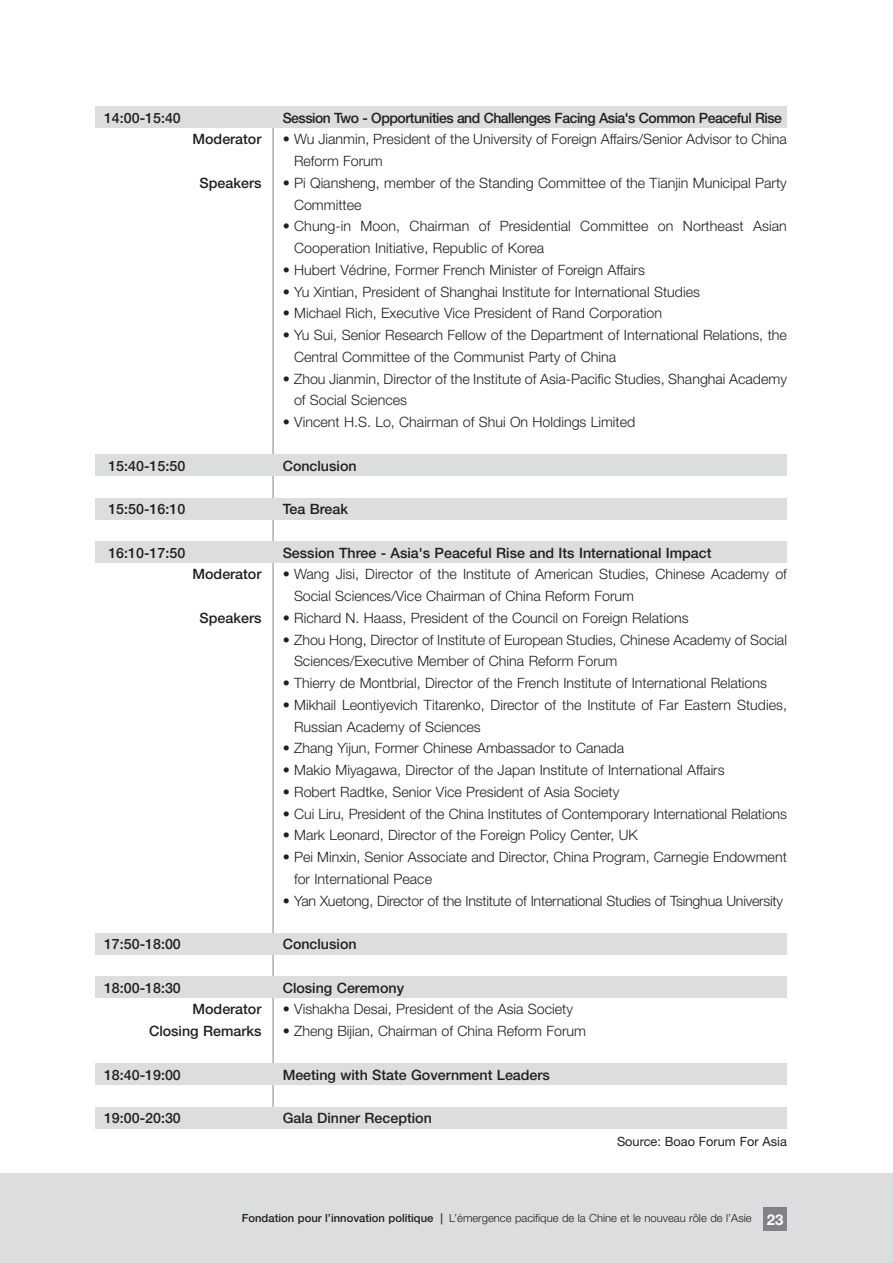
<style>
.page{position:relative;width:893px;height:1263px;background:#fff}
.page>*{position:absolute;margin:0;border:0;box-sizing:border-box;transform-origin:0 0}
.t1{font:300 14.25px/21.8px "Helvetica Neue";color:#231f20}
.t2{font:500 14.25px "Helvetica Neue";color:#231f20}
.t3{font:500 14.25px "Helvetica Neue";letter-spacing:-.035em;color:#231f20}
.t4{font:12.75px "Helvetica Neue";color:#231f20}
.t5{font:300 11.25px "Helvetica Neue";color:#231f20}
.s1{font-weight:500}
.s2{font-weight:500;color:#562e32}
.s3{font-weight:700;font-size:15px;color:#fff}
</style>
<div class="page">
<div style="left:0;top:1174px;width:892px;height:89px;background:#dcddde"></div>
<div style="left:763px;top:1208px;width:23px;height:23px;background:#808285"></div>
<hr style="left:273px;top:116px;width:1px;height:1006px;background:#808285">
<div style="left:95px;top:106px;width:691px;height:22px;background:#dcddde"></div>
<div style="left:95px;top:454px;width:691px;height:22px;background:#dcddde"></div>
<div style="left:95px;top:498px;width:691px;height:22px;background:#dcddde"></div>
<div style="left:95px;top:541px;width:691px;height:22px;background:#dcddde"></div>
<div style="left:95px;top:933px;width:691px;height:22px;background:#dcddde"></div>
<div style="left:95px;top:976px;width:691px;height:22px;background:#dcddde"></div>
<div style="left:95px;top:1063px;width:691px;height:22px;background:#dcddde"></div>
<div style="left:95px;top:1107px;width:691px;height:22px;background:#dcddde"></div>
<p class="t2" style="left:104px;top:112px;width:78px">14:00-15:40</p>
<p class="t3" style="left:283px;top:112px;width:500px">Session Two - Opportunities and Challenges Facing Asia's Common Peaceful Rise</p>
<p class="t2" style="left:192px;top:134px;width:70px">Moderator</p>
<p class="t1" style="left:294px;top:130px;width:494px;text-indent:-11px">• Wu Jianmin, President of the University of Foreign Affairs/Senior Advisor to China<br>Reform Forum</p>
<p class="t2" style="left:200px;top:178px;width:63px">Speakers</p>
<p class="t1" style="left:294px;top:173px;width:494px;text-indent:-11px">• Pi Qiansheng, member of the Standing Committee of the Tianjin Municipal Party<br>Committee</p>
<p class="t1" style="left:294px;top:217px;width:494px;text-indent:-11px">• Chung-in Moon, Chairman of Presidential Committee on Northeast Asian<br>Cooperation Initiative, Republic of Korea</p>
<p class="t1" style="left:283px;top:260px;width:364px">• Hubert Védrine, Former French Minister of Foreign Affairs</p>
<p class="t1" style="left:283px;top:282px;width:419px">• Yu Xintian, President of Shanghai Institute for International Studies</p>
<p class="t1" style="left:283px;top:304px;width:381px">• Michael Rich, Executive Vice President of Rand Corporation</p>
<p class="t1" style="left:294px;top:326px;width:494px;text-indent:-11px">• Yu Sui, Senior Research Fellow of the Department of International Relations, the<br>Central Committee of the Communist Party of China</p>
<p class="t1" style="left:294px;top:369px;width:494px;text-indent:-11px">• Zhou Jianmin, Director of the Institute of Asia-Pacific Studies, Shanghai Academy of Social Sciences</p>
<p class="t1" style="left:283px;top:413px;width:354px">• Vincent H.S. Lo, Chairman of Shui On Holdings Limited</p>
<p class="t2" style="left:108px;top:460px;width:78px">15:40-15:50</p>
<p class="t2" style="left:283px;top:460px;width:75px">Conclusion</p>
<p class="t2" style="left:108px;top:504px;width:78px">15:50-16:10</p>
<p class="t2" style="left:283px;top:504px;width:67px">Tea Break</p>
<p class="t2" style="left:108px;top:547px;width:78px">16:10-17:50</p>
<p class="t2" style="left:283px;top:547px;width:430px">Session Three - Asia's Peaceful Rise and Its International Impact</p>
<p class="t2" style="left:192px;top:569px;width:70px">Moderator</p>
<p class="t1" style="left:294px;top:565px;width:494px;text-indent:-11px">• Wang Jisi, Director of the Institute of American Studies, Chinese Academy of<br>Social Sciences/Vice Chairman of China Reform Forum</p>
<p class="t2" style="left:200px;top:613px;width:63px">Speakers</p>
<p class="t1" style="left:283px;top:608px;width:407px">• Richard N. Haass, President of the Council on Foreign Relations</p>
<p class="t1" style="left:294px;top:630px;width:494px;text-indent:-11px">• Zhou Hong, Director of Institute of European Studies, Chinese Academy of Social<br>Sciences/Executive Member of China Reform Forum</p>
<p class="t1" style="left:283px;top:674px;width:486px">• Thierry de Montbrial, Director of the French Institute of International Relations</p>
<p class="t1" style="left:294px;top:695px;width:494px;text-indent:-11px">• Mikhail Leontiyevich Titarenko, Director of the Institute of Far Eastern Studies,<br>Russian Academy of Sciences</p>
<p class="t1" style="left:283px;top:739px;width:343px">• Zhang Yijun, Former Chinese Ambassador to Canada</p>
<p class="t1" style="left:283px;top:760px;width:443px">• Makio Miyagawa, Director of the Japan Institute of International Affairs</p>
<p class="t1" style="left:283px;top:782px;width:338px">• Robert Radtke, Senior Vice President of Asia Society</p>
<p class="t1" style="left:283px;top:804px;width:505px">• Cui Liru, President of the China Institutes of Contemporary International Relations</p>
<p class="t1" style="left:283px;top:826px;width:356px">• Mark Leonard, Director of the Foreign Policy Center, UK</p>
<p class="t1" style="left:294px;top:847px;width:494px;text-indent:-11px">• Pei Minxin, Senior Associate and Director, China Program, Carnegie Endowment for International Peace</p>
<p class="t1" style="left:283px;top:891px;width:502px">• Yan Xuetong, Director of the Institute of International Studies of Tsinghua University</p>
<p class="t2" style="left:104px;top:939px;width:78px">17:50-18:00</p>
<p class="t2" style="left:283px;top:939px;width:75px">Conclusion</p>
<p class="t2" style="left:104px;top:982px;width:78px">18:00-18:30</p>
<p class="t2" style="left:283px;top:982px;width:123px">Closing Ceremony</p>
<p class="t2" style="left:192px;top:1004px;width:70px">Moderator</p>
<p class="t1" style="left:283px;top:1000px;width:292px">• Vishakha Desai, President of the Asia Society</p>
<p class="t2" style="left:149px;top:1026px;width:114px">Closing Remarks</p>
<p class="t1" style="left:283px;top:1021px;width:305px">• Zheng Bijian, Chairman of China Reform Forum</p>
<p class="t2" style="left:104px;top:1069px;width:78px">18:40-19:00</p>
<p class="t2" style="left:283px;top:1069px;width:269px">Meeting with State Government Leaders</p>
<p class="t2" style="left:104px;top:1113px;width:78px">19:00-20:30</p>
<p class="t2" style="left:283px;top:1113px;width:151px">Gala Dinner Reception</p>
<p class="t4" style="left:617px;top:1136px;width:171px">Source: Boao Forum For Asia</p>
<p class="t5" style="left:242px;top:1214px;width:543px"><span class="s1">Fondation pour l’innovation politique</span> <span class="s2">|</span> L’émergence pacifique de la Chine et le nouveau rôle de l’Asie <span class="s3">23</span></p>
</div>
